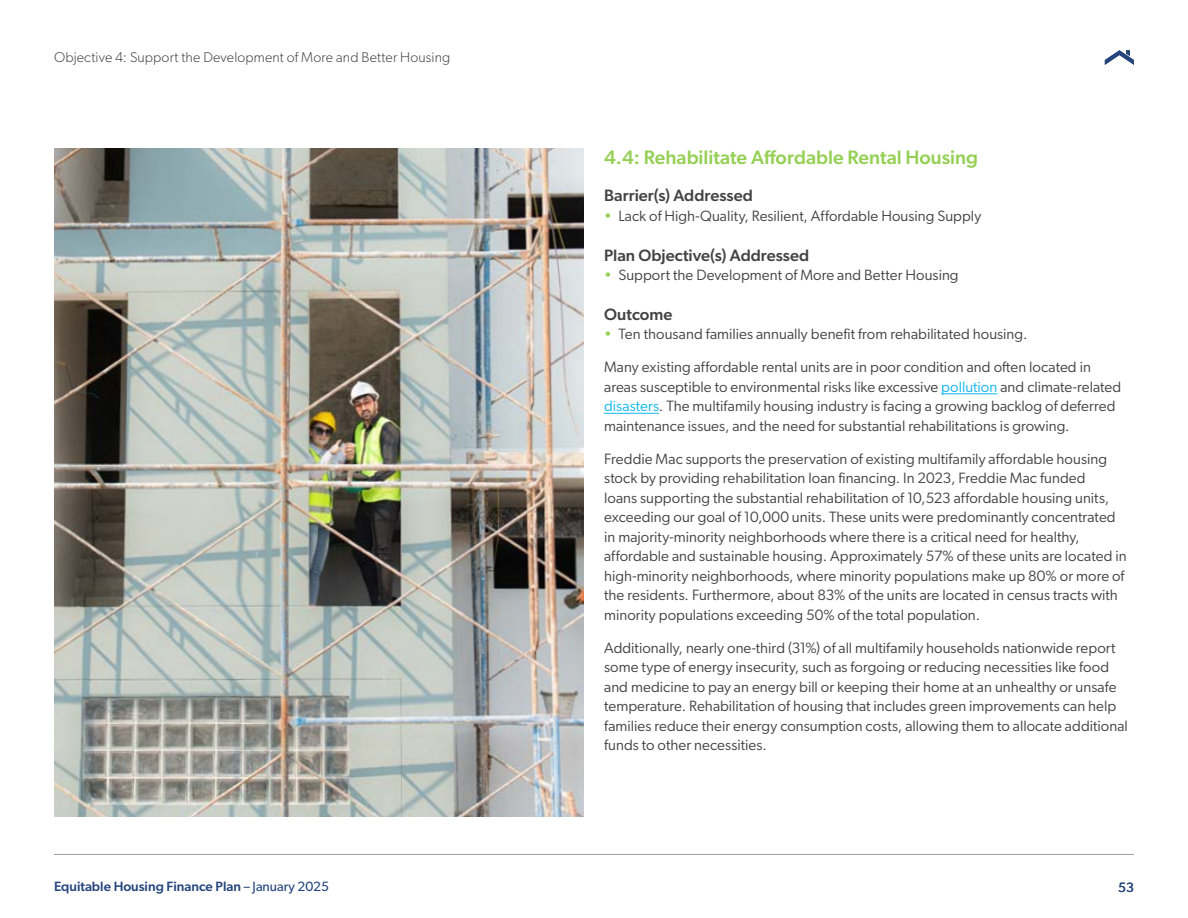
<style>
.page{position:relative;width:1188px;height:918px;background:#fff}
.page>*{position:absolute;margin:0;border:0;box-sizing:border-box;transform-origin:0 0}
.t1{font:500 19.5px "Gibson";color:#95d055}
.t2{font:500 16.5px "Gibson";color:#434343}
.t3{font:15px/19.5px "Gibson";letter-spacing:.005em;color:#434343}
.t4{font:300 14.25px "Gibson";letter-spacing:.01em;color:#434343}
.t5{font:500 13.5px "Gibson";color:#25457c}
.t6{font:13.5px "Gibson";color:#25457c}
.s1{color:#95d055}
.s2{color:#11b6f1}
.s3{font-weight:400}
</style>
<div class="page">
<hr style="left:54px;top:854px;width:1080px;height:1px;background:#a0a0a0">
<svg style="left:1105px;top:50px;width:29px;height:15px"></svg>
<hr style="left:941px;top:393px;width:56px;height:1px;background:#11b6f1">
<hr style="left:604px;top:413px;width:55px;height:1px;background:#11b6f1">
<img style="left:54px;top:148px;width:530px;height:669px">
<p class="t4" style="left:54px;top:48px;width:398px">Objective 4: Support the Development of More and Better Housing</p>
<h1 class="t1" style="left:604px;top:146px;width:375px">4.4: Rehabilitate Affordable Rental Housing</h1>
<p class="t2" style="left:604px;top:186px;width:150px">Barrier(s) Addressed</p>
<p class="t3" style="left:604px;top:206px;width:379px"><span class="s1">•</span> Lack of High-Quality, Resilient, Affordable Housing Supply</p>
<p class="t2" style="left:604px;top:245px;width:207px">Plan Objective(s) Addressed</p>
<p class="t3" style="left:604px;top:265px;width:356px"><span class="s1">•</span> Support the Development of More and Better Housing</p>
<p class="t2" style="left:604px;top:304px;width:70px">Outcome</p>
<p class="t3" style="left:604px;top:324px;width:425px"><span class="s1">•</span> Ten thousand families annually benefit from rehabilitated housing.</p>
<p class="t3" style="left:604px;top:357px;width:519px">Many existing affordable rental units are in poor condition and often located in areas susceptible to environmental risks like excessive <span class="s2">pollution</span> and climate-related <span class="s2">disasters</span>. The multifamily housing industry is facing a growing backlog of deferred maintenance issues, and the need for substantial rehabilitations is growing.</p>
<p class="t3" style="left:604px;top:449px;width:524px">Freddie Mac supports the preservation of existing multifamily affordable housing stock by providing rehabilitation loan financing. In 2023, Freddie Mac funded<br>loans supporting the substantial rehabilitation of 10,523 affordable housing units, exceeding our goal of 10,000 units. These units were predominantly concentrated in majority-minority neighborhoods where there is a critical need for healthy, affordable and sustainable housing. Approximately 57% of these units are located in high-minority neighborhoods, where minority populations make up 80% or more of the residents. Furthermore, about 83% of the units are located in census tracts with minority populations exceeding 50% of the total population.</p>
<p class="t3" style="left:604px;top:638px;width:525px">Additionally, nearly one-third (31%) of all multifamily households nationwide report some type of energy insecurity, such as forgoing or reducing necessities like food and medicine to pay an energy bill or keeping their home at an unhealthy or unsafe temperature. Rehabilitation of housing that includes green improvements can help families reduce their energy consumption costs, allowing them to allocate additional funds to other necessities.</p>
<p class="t5" style="left:54px;top:879px;width:277px">Equitable Housing Finance Plan <span class="s3">– January 2025</span></p>
<p class="t6" style="left:1118px;top:879px;width:17px">53</p>
</div>
